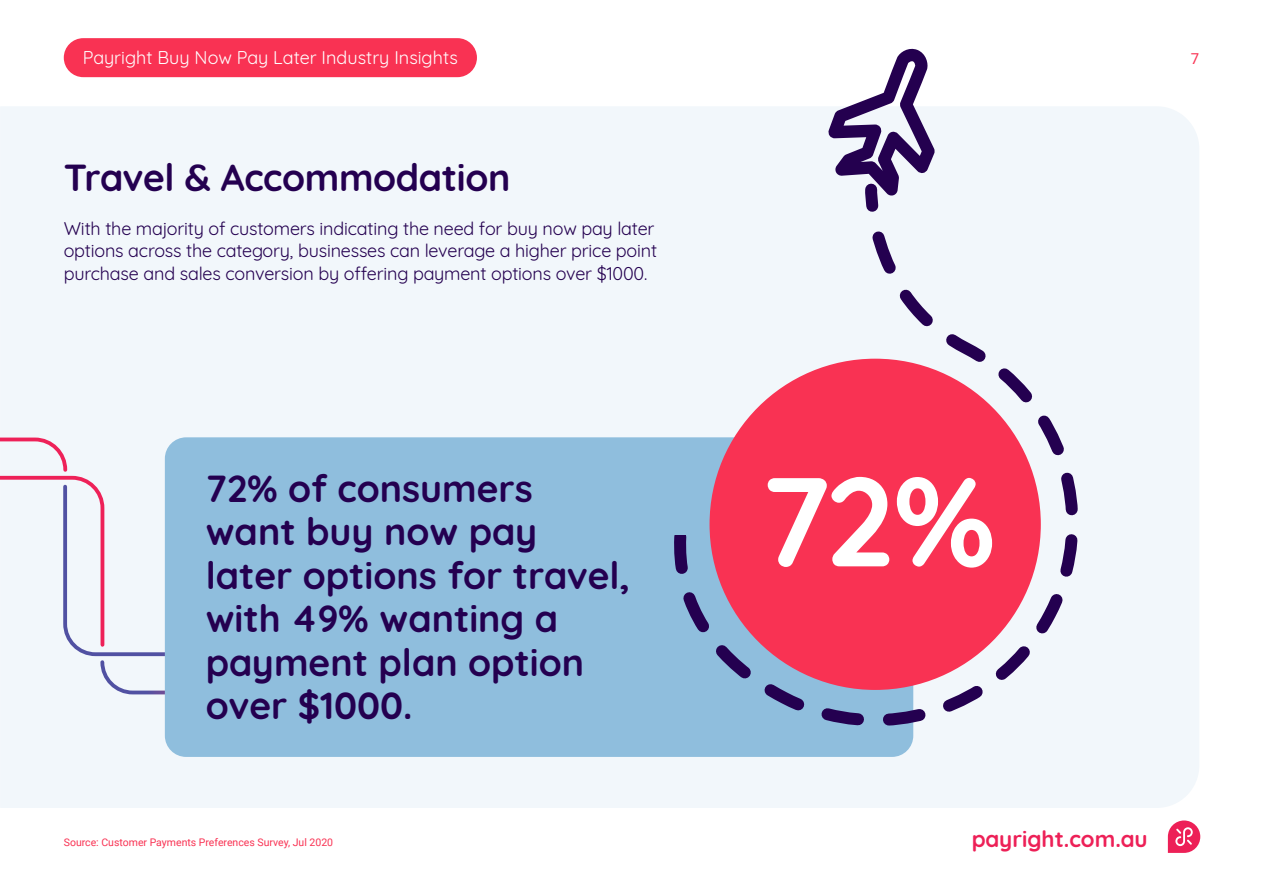
<style>
.page{position:relative;width:1263px;height:893px;background:#fff}
.page>*{position:absolute;margin:0;border:0;box-sizing:border-box;transform-origin:0 0}
.t1{font:700 126px "Quicksand";color:#fff}
.t2{font:700 37.5px/43.5px "Quicksand";color:#240050}
.t3{font:700 22.35px "Quicksand";color:#ed2057}
.t4{font:18px/22.5px "Quicksand";letter-spacing:-.01em;color:#240050}
.t5{font:18px "Quicksand";color:#fff}
.t6{font:15px "Roboto";color:#f93253}
.t7{font:10.5px "Roboto";color:#f93253}
</style>
<div class="page">
<svg style="left:1168px;top:820px;width:32px;height:33px"></svg>
<div style="left:0;top:107px;width:1199px;height:701px;background:#f2f7fb"></div>
<div style="left:64px;top:38px;width:413px;height:39px;background:#f93253;border-radius:20px"></div>
<div style="left:61px;top:483px;width:104px;height:205px;background:#f2f7fb"></div>
<svg style="left:98px;top:658px;width:67px;height:64px"></svg>
<svg style="left:0;top:387px;width:106px;height:262px"></svg>
<div style="left:165px;top:437px;width:748px;height:320px;background:#8fbedd;border-radius:21px"></div>
<svg style="left:826px;top:720px;width:224px;height:13px"></svg>
<svg style="left:1072px;top:348px;width:13px;height:237px"></svg>
<svg style="left:670px;top:178px;width:402px;height:542px"></svg>
<svg style="left:670px;top:534px;width:104px;height:164px"></svg>
<svg style="left:828px;top:48px;width:107px;height:148px"></svg>
<div style="left:631px;top:448px;width:92px;height:86px;background:#8fbedd"></div>
<div style="left:709px;top:359px;width:332px;height:331px;background:#f93253;border-radius:50%"></div>
<p class="t5" style="left:83px;top:43px;width:377px">Payright Buy Now Pay Later Industry Insights</p>
<p class="t6" style="left:1191px;top:48px;width:10px">7</p>
<p class="t2" style="left:64px;top:153px;width:448px">Travel &amp; Accommodation</p>
<p class="t4" style="left:64px;top:215px;width:595px">With the majority of customers indicating the need for buy now pay later options across the category, businesses can leverage a higher price point purchase and sales conversion by offering payment options over $1000.</p>
<p class="t2" style="left:206px;top:463px;width:426px">72% of consumers want buy now pay later options for travel, with 49% wanting a payment plan option over $1000.</p>
<p class="t1" style="left:760px;top:417px;width:237px">72%</p>
<p class="t7" style="left:64px;top:835px;width:271px">Source: Customer Payments Preferences Survey, Jul 2020</p>
<p class="t3" style="left:972px;top:821px;width:178px">payright.com.au</p>
</div>
